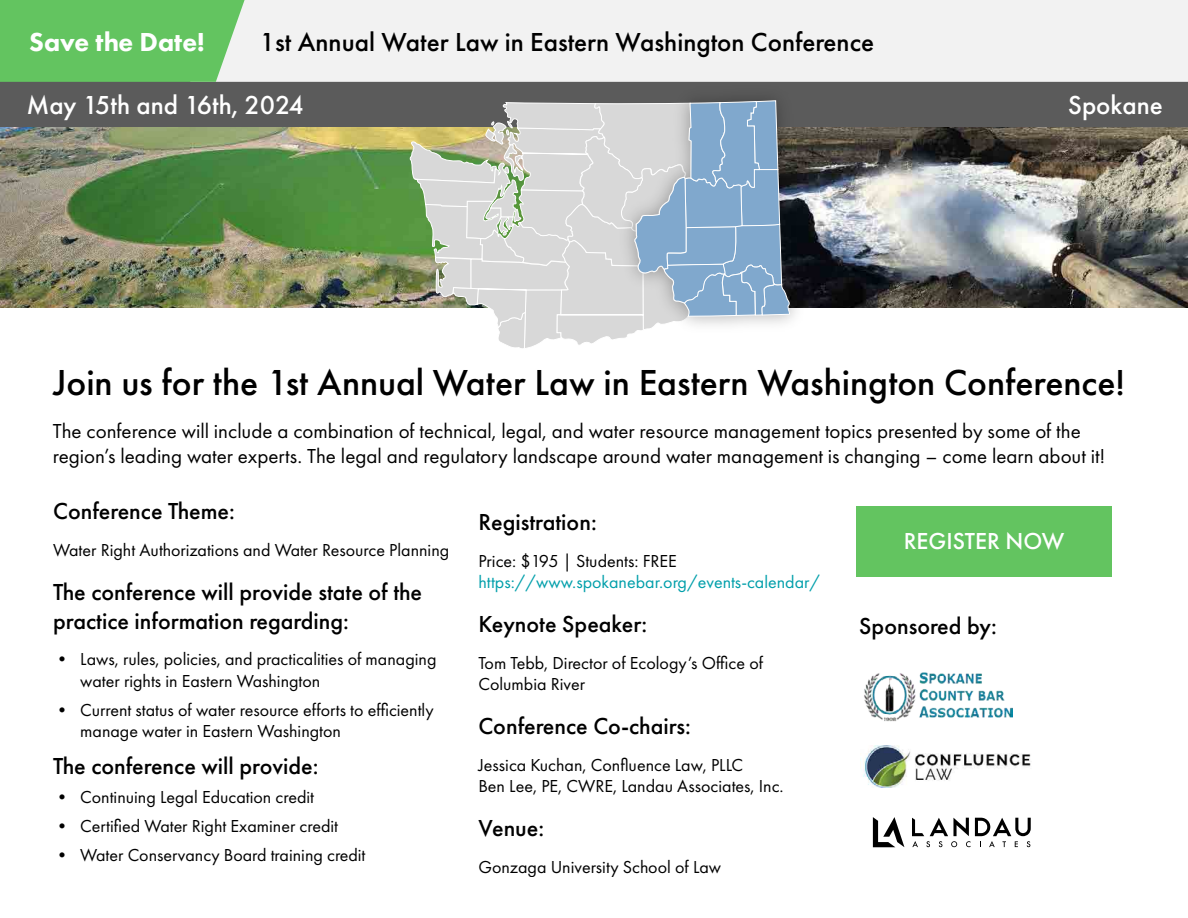
<style>
.page{position:relative;width:1188px;height:918px;background:#fff}
.page>*{position:absolute;margin:0;border:0;box-sizing:border-box;transform-origin:0 0}
.t1{font:500 37.5px "Futura PT";color:#000}
.t2{font:500 27px "Futura PT";color:#000}
.t3{font:500 27px "Futura PT";color:#fff}
.t4{font:800 27px "Futura PT";color:#fff}
.t5{font:500 24px/28.8px "Futura PT";color:#000}
.t6{font:500 24px "Futura PT";color:#fff}
.t7{font:21px/25.2px "Futura PT";color:#000}
.t8{font:18px/21.6px "Futura PT";color:#000}
.t9{font:18px "Futura PT";color:#009faa}
</style>
<div class="page">
<img style="left:0;top:127px;width:410px;height:181px">
<img style="left:814px;top:127px;width:374px;height:181px">
<div style="left:0;top:52px;width:1188px;height:75px;background:#5b5b5b"></div>
<div style="left:249px;top:0;width:939px;height:82px;background:#f2f2f2"></div>
<svg style="left:0;top:0;width:249px;height:82px;background:#6dc76b"></svg>
<img style="left:611px;top:77px;width:203px;height:242px">
<svg style="left:410px;top:100px;width:381px;height:248px"></svg>
<div style="left:856px;top:507px;width:256px;height:70px;background:#63c460"></div>
<img style="left:864px;top:672px;width:149px;height:49px">
<img style="left:863px;top:745px;width:168px;height:42px">
<svg style="left:873px;top:817px;width:31px;height:30px"></svg>
<svg style="left:912px;top:818px;width:119px;height:29px"></svg>
<h2 class="t4" style="left:29px;top:25px;width:177px">Save the Date!</h2>
<h2 class="t2" style="left:260px;top:26px;width:616px">1st Annual Water Law in Eastern Washington Conference</h2>
<h2 class="t3" style="left:26px;top:89px;width:279px">May 15th and 16th, 2024</h2>
<h2 class="t3" style="left:1068px;top:89px;width:96px">Spokane</h2>
<h1 class="t1" style="left:53px;top:360px;width:1073px">Join us for the 1st Annual Water Law in Eastern Washington Conference!</h1>
<p class="t7" style="left:53px;top:418px;width:1054px">The conference will include a combination of technical, legal, and water resource management topics presented by some of the region’s leading water experts. The legal and regulatory landscape around water management is changing – come learn about it!</p>
<h3 class="t5" style="left:53px;top:497px;width:183px">Conference Theme:</h3>
<p class="t8" style="left:53px;top:539px;width:398px">Water Right Authorizations and Water Resource Planning</p>
<h3 class="t5" style="left:53px;top:577px;width:370px">The conference will provide state of the practice information regarding:</h3>
<p class="t8" style="left:80px;top:648px;width:358px;text-indent:-27px">• Laws, rules, policies, and practicalities of managing water rights in Eastern Washington</p>
<p class="t8" style="left:80px;top:699px;width:355px;text-indent:-27px">• Current status of water resource efforts to efficiently manage water in Eastern Washington</p>
<h3 class="t5" style="left:53px;top:751px;width:267px">The conference will provide:</h3>
<p class="t8" style="left:53px;top:786px;width:262px">• Continuing Legal Education credit</p>
<p class="t8" style="left:53px;top:815px;width:286px">• Certified Water Right Examiner credit</p>
<p class="t8" style="left:53px;top:844px;width:314px">• Water Conservancy Board training credit</p>
<h3 class="t5" style="left:478px;top:508px;width:120px">Registration:</h3>
<p class="t8" style="left:478px;top:550px;width:200px">Price: $195 | Students: FREE</p>
<p class="t9" style="left:478px;top:572px;width:343px">https://www.spokanebar.org/events-calendar/</p>
<h3 class="t5" style="left:478px;top:610px;width:170px">Keynote Speaker:</h3>
<p class="t8" style="left:478px;top:652px;width:286px">Tom Tebb, Director of Ecology’s Office of<br>Columbia River</p>
<h3 class="t5" style="left:478px;top:712px;width:214px">Conference Co-chairs:</h3>
<p class="t8" style="left:478px;top:754px;width:307px">Jessica Kuchan, Confluence Law, PLLC<br>Ben Lee, PE, CWRE, Landau Associates, Inc.</p>
<h3 class="t5" style="left:478px;top:814px;width:67px">Venue:</h3>
<p class="t8" style="left:478px;top:856px;width:244px">Gonzaga University School of Law</p>
<h3 class="t6" style="left:904px;top:527px;width:162px">REGISTER NOW</h3>
<h3 class="t5" style="left:859px;top:612px;width:139px">Sponsored by:</h3>
</div>
